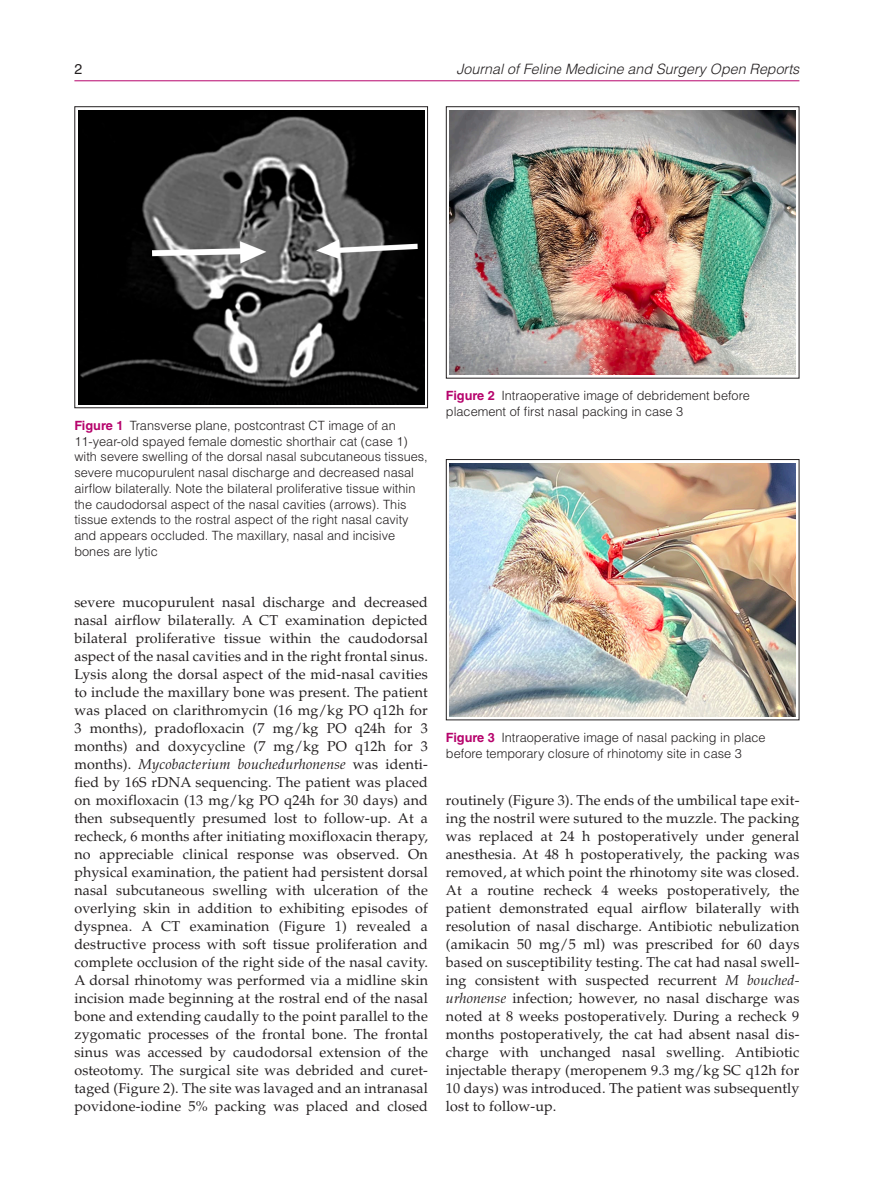
<style>
.page{position:relative;width:893px;height:1191px;background:#fff}
.page>*{position:absolute;margin:0;border:0;box-sizing:border-box;transform-origin:0 0}
.t1{font:14.25px/18px "Palatino LT Std";letter-spacing:.01em;color:#231f20;text-align:justify}
.t2{font:italic 300 14.25px "Helvetica LT Std";color:#231f20}
.t3{font:14.25px "Helvetica LT Std";color:#231f20}
.t4{font:300 12.75px/15.8px "Helvetica LT Std";color:#231f20}
.s1{font-weight:700;color:#b6036c}
.s2{font-style:italic}
</style>
<div class="page">
<hr style="left:74px;top:80px;width:725px;height:1px;background:#b6036c">
<img style="left:78px;top:110px;width:346px;height:294px">
<div style="left:74px;top:106px;width:354px;height:302px;border:1px solid #231f20"></div>
<img style="left:450px;top:111px;width:346px;height:263px">
<div style="left:446px;top:106px;width:353px;height:272px;border:1px solid #231f20"></div>
<img style="left:450px;top:463px;width:346px;height:253px">
<div style="left:446px;top:459px;width:353px;height:261px;border:1px solid #231f20"></div>
<p class="t3" style="left:74px;top:61px;width:9px">2</p>
<p class="t2" style="left:456px;top:60px;width:344px">Journal of Feline Medicine and Surgery Open Reports</p>
<p class="t4" style="left:74px;top:417px;width:355px"><span class="s1">Figure 1</span> Transverse plane, postcontrast CT image of an 11-year-old spayed female domestic shorthair cat (case 1) with severe swelling of the dorsal nasal subcutaneous tissues, severe mucopurulent nasal discharge and decreased nasal airflow bilaterally. Note the bilateral proliferative tissue within the caudodorsal aspect of the nasal cavities (arrows). This tissue extends to the rostral aspect of the right nasal cavity and appears occluded. The maxillary, nasal and incisive bones are lytic</p>
<p class="t1" style="left:74px;top:593px;width:355px">severe mucopurulent nasal discharge and decreased nasal airflow bilaterally. A CT examination depicted bilateral proliferative tissue within the caudodorsal aspect of the nasal cavities and in the right frontal sinus.<br>Lysis along the dorsal aspect of the mid-nasal cavities to include the maxillary bone was present. The patient was placed on clarithromycin (16 mg/kg PO q12h for 3 months), pradofloxacin (7 mg/kg PO q24h for 3 months) and doxycycline (7 mg/kg PO q12h for 3 months). <span class="s2">Mycobacterium bouchedurhonense</span> was identi&shy;fied by 16S rDNA sequencing. The patient was placed on moxifloxacin (13 mg/kg PO q24h for 30 days) and then subsequently presumed lost to follow-up. At a recheck, 6 months after initiating moxifloxacin therapy, no appreciable clinical response was observed. On physical examination, the patient had persistent dorsal nasal subcutaneous swelling with ulceration of the overlying skin in addition to exhibiting episodes of dyspnea. A CT examination (Figure 1) revealed a destructive process with soft tissue proliferation and complete occlusion of the right side of the nasal cavity.<br>A dorsal rhinotomy was performed via a midline skin incision made beginning at the rostral end of the nasal bone and extending caudally to the point parallel to the zygomatic processes of the frontal bone. The frontal sinus was accessed by caudodorsal extension of the osteotomy. The surgical site was debrided and curet&shy;taged (Figure 2). The site was lavaged and an intranasal povidone-iodine 5% packing was placed and closed</p>
<p class="t4" style="left:446px;top:388px;width:305px"><span class="s1">Figure 2</span> Intraoperative image of debridement before placement of first nasal packing in case 3</p>
<p class="t4" style="left:446px;top:729px;width:321px"><span class="s1">Figure 3</span> Intraoperative image of nasal packing in place before temporary closure of rhinotomy site in case 3</p>
<p class="t1" style="left:446px;top:791px;width:355px">routinely (Figure 3). The ends of the umbilical tape exit&shy;ing the nostril were sutured to the muzzle. The packing was replaced at 24 h postoperatively under general anesthesia. At 48 h postoperatively, the packing was removed, at which point the rhinotomy site was closed.<br>At a routine recheck 4 weeks postoperatively, the patient demonstrated equal airflow bilaterally with resolution of nasal discharge. Antibiotic nebulization (amikacin 50 mg/5 ml) was prescribed for 60 days based on susceptibility testing. The cat had nasal swell&shy;ing consistent with suspected recurrent <span class="s2">M bouched&shy;urhonense</span> infection; however, no nasal discharge was noted at 8 weeks postoperatively. During a recheck 9 months postoperatively, the cat had absent nasal dis&shy;charge with unchanged nasal swelling. Antibiotic injectable therapy (meropenem 9.3 mg/kg SC q12h for 10 days) was introduced. The patient was subsequently lost to follow-up.</p>
</div>
